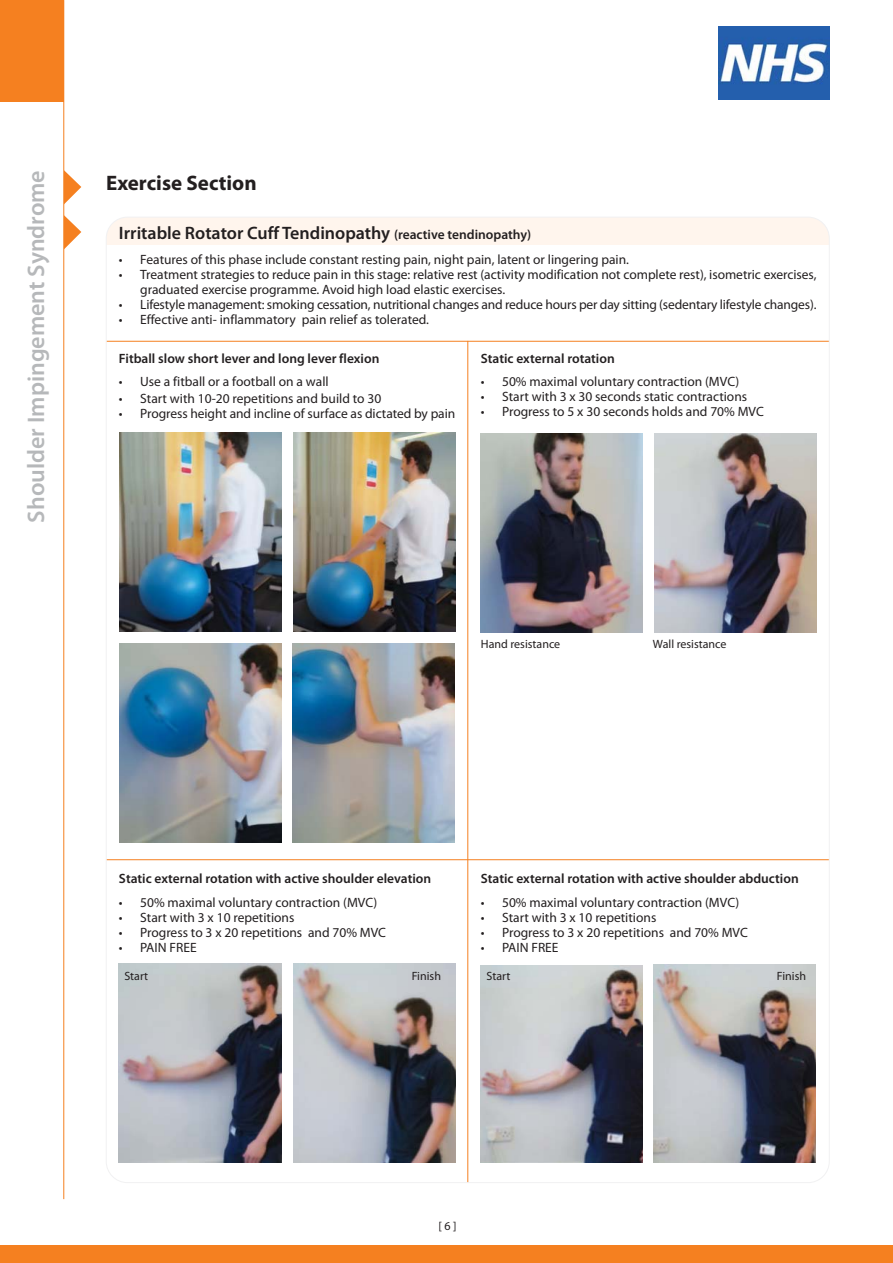
<style>
.page{position:relative;width:893px;height:1263px;background:#fff}
.page>*{position:absolute;margin:0;border:0;box-sizing:border-box;transform-origin:0 0}
.t1{font:600 24px "Myriad Pro";color:#b6b8ba}
.t2{font:700 21px "Myriad Pro";color:#231f20}
.t3{font:600 18px "Myriad Pro";color:#231f20}
.t4{font:13.5px/15px "Myriad Pro";color:#231f20}
.t5{font:600 13.5px "Myriad Pro";color:#231f20}
.t6{font:12px "Myriad Pro";color:#231f20}
.s1{font-size:13.5px}
</style>
<div class="page">
<div style="left:0;top:1246px;width:893px;height:17px;background:#f58020"></div>
<div style="left:0;top:0;width:64px;height:102px;background:#f58020"></div>
<img style="left:719px;top:26px;width:110px;height:74px">
<hr style="left:63px;top:0;width:1px;height:1199px;background:#f58020">
<div style="left:106px;top:217px;width:723px;height:28px;background:#fff5ed"></div>
<hr style="left:106px;top:341px;width:723px;height:1px;background:#f58020">
<hr style="left:106px;top:859px;width:723px;height:1px;background:#f58020">
<hr style="left:467px;top:341px;width:1px;height:842px;background:#f58020">
<svg style="left:64px;top:215px;width:17px;height:34px"></svg>
<svg style="left:64px;top:170px;width:17px;height:34px"></svg>
<img style="left:119px;top:964px;width:162px;height:199px">
<img style="left:293px;top:964px;width:162px;height:199px">
<img style="left:481px;top:966px;width:162px;height:197px">
<img style="left:654px;top:965px;width:162px;height:198px">
<img style="left:120px;top:432px;width:161px;height:199px">
<img style="left:293px;top:432px;width:162px;height:199px">
<img style="left:119px;top:643px;width:162px;height:199px">
<img style="left:292px;top:643px;width:163px;height:199px">
<img style="left:480px;top:434px;width:162px;height:199px">
<img style="left:654px;top:434px;width:162px;height:199px">
<h1 class="t1" style="left:27px;top:523px;width:354px;rotate:-90deg">Shoulder Impingement Syndrome</h1>
<h2 class="t2" style="left:106px;top:175px;width:152px">Exercise Section</h2>
<h3 class="t3" style="left:119px;top:226px;width:414px">Irritable Rotator Cuff Tendinopathy <span class="s1">(reactive tendinopathy)</span></h3>
<p class="t4" style="left:119px;top:253px;width:511px">• Features of this phase include constant resting pain, night pain, latent or lingering pain.</p>
<p class="t4" style="left:140px;top:268px;width:678px;text-indent:-21px">• Treatment strategies to reduce pain in this stage: relative rest (activity modification not complete rest), isometric exercises, graduated exercise programme. Avoid high load elastic exercises.</p>
<p class="t4" style="left:119px;top:298px;width:699px">• Lifestyle management: smoking cessation, nutritional changes and reduce hours per day sitting (sedentary lifestyle changes).</p>
<p class="t4" style="left:119px;top:313px;width:312px">• Effective anti- inflammatory pain relief as tolerated.</p>
<p class="t5" style="left:119px;top:353px;width:262px">Fitball slow short lever and long lever flexion</p>
<p class="t4" style="left:119px;top:375px;width:211px">• Use a fitball or a football on a wall</p>
<p class="t4" style="left:119px;top:392px;width:264px">• Start with 10-20 repetitions and build to 30</p>
<p class="t4" style="left:119px;top:407px;width:338px">• Progress height and incline of surface as dictated by pain</p>
<p class="t5" style="left:481px;top:353px;width:135px">Static external rotation</p>
<p class="t4" style="left:481px;top:375px;width:260px">• 50% maximal voluntary contraction (MVC)</p>
<p class="t4" style="left:481px;top:390px;width:268px">• Start with 3 x 30 seconds static contractions</p>
<p class="t4" style="left:481px;top:405px;width:285px">• Progress to 5 x 30 seconds holds and 70% MVC</p>
<p class="t6" style="left:481px;top:640px;width:81px">Hand resistance</p>
<p class="t6" style="left:653px;top:640px;width:75px">Wall resistance</p>
<p class="t5" style="left:119px;top:874px;width:314px">Static external rotation with active shoulder elevation</p>
<p class="t4" style="left:119px;top:896px;width:260px">• 50% maximal voluntary contraction (MVC)</p>
<p class="t4" style="left:119px;top:911px;width:177px">• Start with 3 x 10 repetitions</p>
<p class="t4" style="left:119px;top:926px;width:269px">• Progress to 3 x 20 repetitions and 70% MVC</p>
<p class="t4" style="left:119px;top:941px;width:79px">• PAIN FREE</p>
<p class="t5" style="left:481px;top:874px;width:319px">Static external rotation with active shoulder abduction</p>
<p class="t4" style="left:481px;top:896px;width:260px">• 50% maximal voluntary contraction (MVC)</p>
<p class="t4" style="left:481px;top:911px;width:177px">• Start with 3 x 10 repetitions</p>
<p class="t4" style="left:481px;top:926px;width:269px">• Progress to 3 x 20 repetitions and 70% MVC</p>
<p class="t4" style="left:481px;top:941px;width:79px">• PAIN FREE</p>
<p class="t6" style="left:124px;top:971px;width:25px">Start</p>
<p class="t6" style="left:412px;top:971px;width:31px">Finish</p>
<p class="t6" style="left:486px;top:971px;width:25px">Start</p>
<p class="t6" style="left:777px;top:971px;width:31px">Finish</p>
<p class="t6" style="left:438px;top:1222px;width:20px">[ 6 ]</p>
</div>
